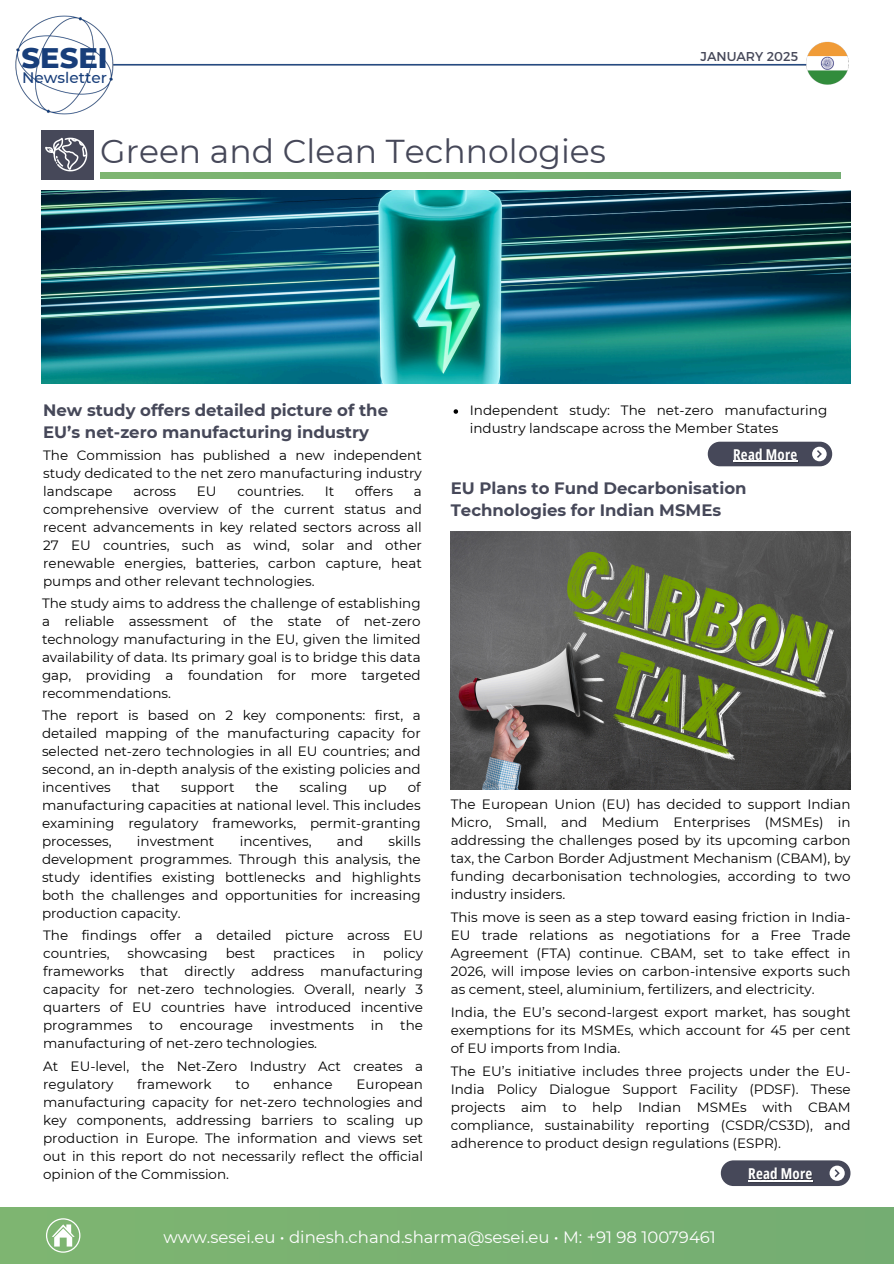
<style>
.page{position:relative;width:894px;height:1264px;background:#fff}
.page>*{position:absolute;margin:0;border:0;box-sizing:border-box;transform-origin:0 0}
.t1{font:33px "Montserrat";color:#464859}
.t2{font:800 28.95px "Montserrat";color:#183e7a}
.t3{font:700 16.5px/22.5px "Montserrat";color:#464859}
.t4{font:16.5px "Montserrat";color:#fff}
.t5{font:500 15.3px "Montserrat";color:#183e7a}
.t6{font:700 15px "Open Sans Condensed";letter-spacing:.015em;color:#fff}
.t7{font:13.5px/18px "Montserrat";color:#000;text-align:justify}
.t8{font:12.9px "Montserrat";color:#464859}
</style>
<div class="page">
<img style="left:0;top:15px;width:893px;height:1248px">
<hr style="left:747px;top:1179px;width:65px;height:2px;background:#fff">
<div style="left:707px;top:441px;width:125px;height:25px;background:#464859;border-radius:12px"></div>
<svg style="left:811px;top:447px;width:15px;height:14px"></svg>
<svg style="left:816px;top:450px;width:5px;height:8px"></svg>
<svg style="left:453px;top:409px;width:5px;height:5px"></svg>
<hr style="left:732px;top:461px;width:65px;height:1px;background:#fff">
<p class="t2" style="left:22px;top:40px;width:87px">SESEI</p>
<p class="t5" style="left:22px;top:68px;width:86px">Newsletter</p>
<h1 class="t1" style="left:100px;top:131px;width:507px">Green and Clean Technologies</h1>
<p class="t8" style="left:700px;top:48px;width:99px">JANUARY 2025</p>
<p class="t3" style="left:43px;top:398px;width:346px">New study offers detailed picture of the<br>EU’s net-zero manufacturing industry</p>
<p class="t7" style="left:43px;top:446px;width:380px">The Commission has published a new independent study dedicated to the net zero manufacturing industry landscape</p>
<p class="t7" style="left:133px;top:482px;width:44px">across</p>
<p class="t7" style="left:197px;top:482px;width:21px">EU</p>
<p class="t7" style="left:237px;top:482px;width:68px">countries.</p>
<p class="t7" style="left:325px;top:482px;width:11px">It</p>
<p class="t7" style="left:355px;top:482px;width:39px">offers</p>
<p class="t7" style="left:43px;top:482px;width:380px;text-indent:370px">a comprehensive overview of the current status and recent advancements in key related sectors across all 27 EU countries, such as wind, solar and other renewable energies, batteries, carbon capture, heat pumps and other relevant technologies.</p>
<h2 class="t7" style="left:42px;top:594px;width:380px">The study aims to address the challenge of establishing a reliable assessment of the state of net-zero technology manufacturing in the EU, given the limited availability of data. Its primary goal is to bridge this data gap, providing a foundation for more targeted recommendations.</h2>
<p class="t7" style="left:42px;top:706px;width:380px">The report is based on 2 key components: first, a detailed mapping of the manufacturing capacity for selected net-zero technologies in all EU countries; and second, an in-depth analysis of the existing policies and incentives</p>
<p class="t7" style="left:42px;top:778px;width:380px;text-indent:365px">of manufacturing capacities at national level. This includes examining regulatory frameworks, permit-granting processes,</p>
<p class="t7" style="left:132px;top:778px;width:30px">that</p>
<p class="t7" style="left:181px;top:778px;width:55px">support</p>
<p class="t7" style="left:255px;top:778px;width:24px">the</p>
<p class="t7" style="left:299px;top:778px;width:49px">scaling</p>
<p class="t7" style="left:368px;top:778px;width:20px">up</p>
<p class="t7" style="left:42px;top:832px;width:380px;text-indent:346px">skills development programmes. Through this analysis, the study identifies existing bottlenecks and highlights both the challenges and opportunities for increasing production capacity.</p>
<p class="t7" style="left:137px;top:832px;width:79px">investment</p>
<p class="t7" style="left:240px;top:832px;width:73px">incentives,</p>
<p class="t7" style="left:337px;top:832px;width:28px">and</p>
<p class="t7" style="left:43px;top:926px;width:381px">The findings offer a detailed picture across EU countries,</p>
<p class="t7" style="left:43px;top:944px;width:381px;text-indent:340px">policy frameworks that directly address manufacturing capacity for net-zero technologies. Overall, nearly 3 quarters of EU countries have introduced incentive programmes to encourage investments in the manufacturing of net-zero technologies.</p>
<p class="t7" style="left:127px;top:944px;width:82px">showcasing</p>
<p class="t7" style="left:226px;top:944px;width:31px">best</p>
<p class="t7" style="left:273px;top:944px;width:63px">practices</p>
<p class="t7" style="left:352px;top:944px;width:14px">in</p>
<p class="t7" style="left:43px;top:1057px;width:381px">At EU-level, the Net-Zero Industry Act creates a regulatory</p>
<p class="t7" style="left:137px;top:1075px;width:76px">framework</p>
<p class="t7" style="left:235px;top:1075px;width:15px">to</p>
<p class="t7" style="left:273px;top:1075px;width:61px">enhance</p>
<p class="t7" style="left:43px;top:1075px;width:381px;text-indent:313px">European manufacturing capacity for net-zero technologies and key components, addressing barriers to scaling up production in Europe. The information and views set out in this report do not necessarily reflect the official opinion of the Commission.</p>
<p class="t7" style="left:469px;top:401px;width:359px">Independent study: The net-zero manufacturing industry landscape across the Member States</p>
<p class="t6" style="left:732px;top:443px;width:66px">Read More</p>
<p class="t3" style="left:450px;top:477px;width:297px">EU Plans to Fund Decarbonisation<br>Technologies for Indian MSMEs</p>
<h2 class="t7" style="left:450px;top:794px;width:401px">The European Union (EU) has decided to support Indian Micro, Small, and Medium Enterprises (MSMEs) in addressing the challenges posed by its upcoming carbon tax, the Carbon Border Adjustment Mechanism (CBAM), by funding decarbonisation technologies, according to two industry insiders.</h2>
<h4 class="t7" style="left:450px;top:907px;width:401px">This move is seen as a step toward easing friction in India-EU trade relations as negotiations for a Free Trade Agreement (FTA) continue. CBAM, set to take effect in 2026, will impose levies on carbon-intensive exports such as cement, steel, aluminium, fertilizers, and electricity.</h4>
<p class="t7" style="left:450px;top:1003px;width:401px">India, the EU’s second-largest export market, has sought exemptions for its MSMEs, which account for 45 per cent of EU imports from India.</p>
<h2 class="t7" style="left:450px;top:1062px;width:401px">The EU’s initiative includes three projects under the EU-India Policy Dialogue Support Facility (PDSF). These projects aim to help Indian MSMEs with CBAM compliance, sustainability reporting (CSDR/CS3D), and adherence to product design regulations (ESPR).</h2>
<p class="t6" style="left:747px;top:1162px;width:66px">Read More</p>
<p class="t4" style="left:163px;top:1227px;width:554px">www.sesei.eu • dinesh.chand.sharma@sesei.eu • M: +91 98 10079461</p>
</div>
